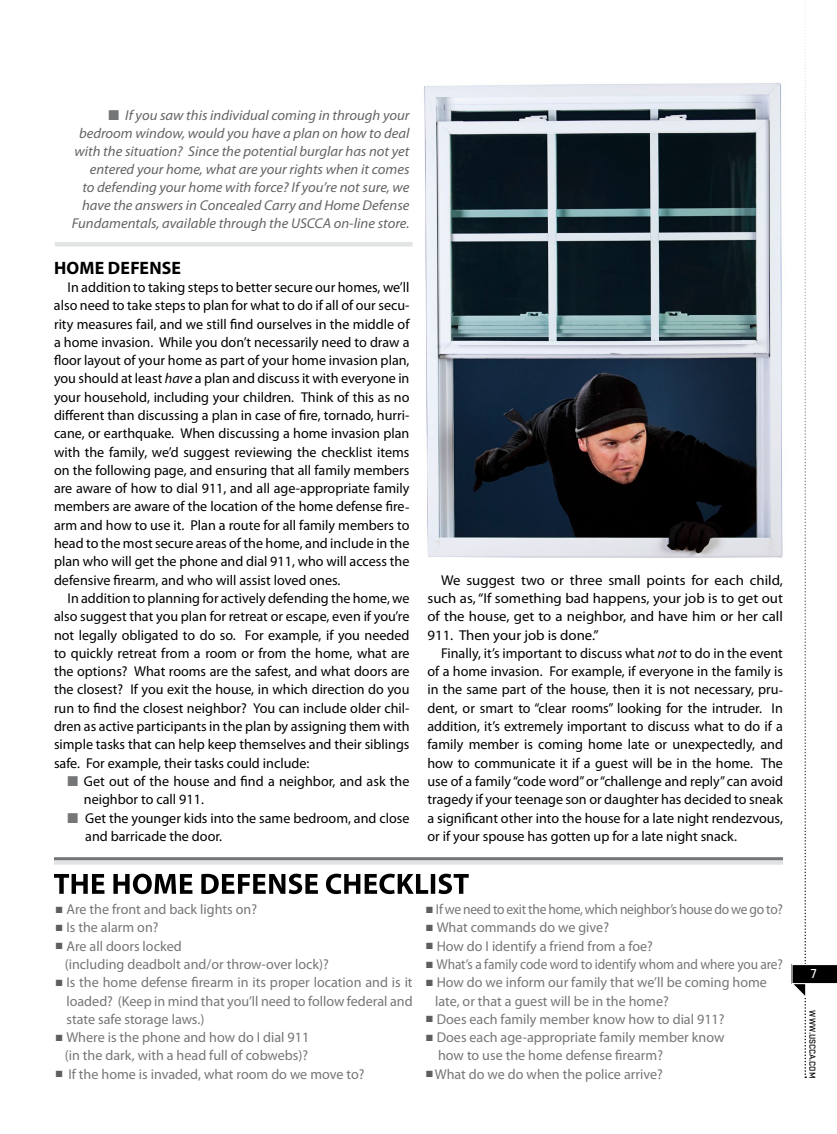
<style>
.page{position:relative;width:837px;height:1134px;background:#fff}
.page>*{position:absolute;margin:0;border:0;box-sizing:border-box;transform-origin:0 0}
.t1{font:700 18px "Myriad Pro";letter-spacing:.01em;color:#000}
.t2{font:14.25px/18.3px "Myriad Pro";color:#000;text-align:justify}
.t3{font:14.25px/18.3px "Myriad Pro";color:#757678}
.t4{font:italic 14.25px/18px "Myriad Pro";color:#636466;text-align:right}
.t5{font:14.25px/18.3px "Myriad Pro";color:#000;text-align:justify;scale:1.04 1}
.t6{font:14.25px "Myriad Pro";letter-spacing:-.02em;color:#757678;scale:.95 1}
.t7{font:14.25px "Myriad Pro";color:#757678;scale:.94 1}
.t8{font:500 13.5px "Stratum 1";color:#fff}
.t9{font:500 9px "Stratum 1";letter-spacing:-.015em;color:#000}
.s1{color:#757678}
.s2{font-style:italic}
.s3{color:#605d5d}
</style>
<div class="page">
<img style="left:424px;top:83px;width:359px;height:475px">
<svg style="left:54px;top:874px;width:415px;height:20px"></svg>
<div style="left:54px;top:857px;width:729px;height:5px;background:#757678"></div>
<div style="left:54px;top:860px;width:729px;height:5px;background:#e2e3e4"></div>
<svg style="left:791px;top:8px;width:46px;height:1070px"></svg>
<div style="left:55px;top:242px;width:358px;height:5px;background:#e2e3e4"></div>
<p class="t4" style="left:72px;top:107px;width:339px"><span class="s1">■</span> If you saw this individual coming in through your bedroom window, would you have a plan on how to deal with the situation? Since the potential burglar has not yet entered your home, what are your rights when it comes<br>to defending your home with force? If you’re not sure, we have the answers in Concealed Carry and Home Defense Fundamentals, available through the USCCA on-line store.</p>
<p class="t1" style="left:54px;top:257px;width:128px">HOME DEFENSE</p>
<p class="t2" style="left:54px;top:278px;width:357px;text-indent:14px">In addition to taking steps to better secure our homes, we’ll also need to take steps to plan for what to do if all of our secu&shy;rity measures fail, and we still find ourselves in the middle of a home invasion. While you don’t necessarily need to draw a floor layout of your home as part of your home invasion plan, you should at least <span class="s2">have</span> a plan and discuss it with everyone in your household, including your children. Think of this as no different than discussing a plan in case of fire, tornado, hurri&shy;cane, or earthquake. When discussing a home invasion plan with the family, we’d suggest reviewing the checklist items on the following page, and ensuring that all family members are aware of how to dial 911, and all age-appropriate family members are aware of the location of the home defense fire&shy;arm and how to use it. Plan a route for all family members to head to the most secure areas of the home, and include in the plan who will get the phone and dial 911, who will access the defensive firearm, and who will assist loved ones.</p>
<p class="t2" style="left:54px;top:589px;width:357px;text-indent:14px">In addition to planning for actively defending the home, we also suggest that you plan for retreat or escape, even if you’re not legally obligated to do so. For example, if you needed to quickly retreat from a room or from the home, what are the options? What rooms are the safest, and what doors are the closest? If you exit the house, in which direction do you run to find the closest neighbor? You can include older chil&shy;dren as active participants in the plan by assigning them with simple tasks that can help keep themselves and their siblings safe. For example, their tasks could include:</p>
<p class="t2" style="left:84px;top:772px;width:327px;text-indent:-16px"><span class="s1">■</span> Get out of the house and find a neighbor, and ask the neighbor to call 911.</p>
<p class="t2" style="left:85px;top:808px;width:326px;text-indent:-18px"><span class="s1">■</span> Get the younger kids into the same bedroom, and close and barricade the door.</p>
<p class="t5" style="left:427px;top:571px;width:343px;text-indent:14px">We suggest two or three small points for each child, such as, “If something bad happens, your job is to get out of the house, get to a neighbor, and have him or her call 911. Then your job is done.”</p>
<p class="t2" style="left:427px;top:644px;width:357px;text-indent:14px">Finally, it’s important to discuss what <span class="s2">not</span> to do in the event of a home invasion. For example, if everyone in the family is in the same part of the house, then it is not necessary, pru&shy;dent, or smart to “clear rooms” looking for the intruder. In addition, it’s extremely important to discuss what to do if a family member is coming home late or unexpectedly, and how to communicate it if a guest will be in the home. The use of a family “code word” or “challenge and reply” can avoid tragedy if your teenage son or daughter has decided to sneak a significant other into the house for a late night rendezvous, or if your spouse has gotten up for a late night snack.</p>
<p class="t3" style="left:56px;top:900px;width:203px"><span class="s3">■</span> Are the front and back lights on?</p>
<p class="t3" style="left:56px;top:918px;width:104px"><span class="s3">■</span> Is the alarm on?</p>
<p class="t3" style="left:65px;top:937px;width:266px;text-indent:-9px"><span class="s3">■</span> Are all doors locked<br>(including deadbolt and/or throw-over lock)?</p>
<p class="t3" style="left:66px;top:973px;width:348px;text-align:justify;text-indent:-11px"><span class="s3">■</span> Is the home defense firearm in its proper location and is it loaded? (Keep in mind that you’ll need to follow federal and state safe storage laws.)</p>
<p class="t3" style="left:56px;top:1028px;width:255px;text-align:center"><span class="s3">■</span> Where is the phone and how do I dial 911 (in the dark, with a head full of cobwebs)?</p>
<p class="t3" style="left:56px;top:1065px;width:310px"><span class="s3">■</span> If the home is invaded, what room do we move to?</p>
<p class="t6" style="left:426px;top:901px;width:377px"><span class="s3">■</span> If we need to exit the home, which neighbor’s house do we go to?</p>
<p class="t3" style="left:426px;top:918px;width:184px"><span class="s3">■</span> What commands do we give?</p>
<p class="t3" style="left:426px;top:937px;width:228px"><span class="s3">■</span> How do I identify a friend from a foe?</p>
<p class="t7" style="left:426px;top:955px;width:381px"><span class="s3">■</span> What’s a family code word to identify whom and where you are?</p>
<p class="t3" style="left:435px;top:973px;width:333px;text-indent:-9px"><span class="s3">■</span> How do we inform our family that we’ll be coming home late, or that a guest will be in the home?</p>
<p class="t3" style="left:426px;top:1010px;width:300px"><span class="s3">■</span> Does each family member know how to dial 911?</p>
<p class="t3" style="left:438px;top:1028px;width:288px;text-indent:-12px"><span class="s3">■</span> Does each age-appropriate family member know how to use the home defense firearm?</p>
<p class="t3" style="left:426px;top:1065px;width:238px"><span class="s3">■</span> What do we do when the police arrive?</p>
<p class="t8" style="left:811px;top:964px;width:7px">7</p>
<p class="t9" style="left:819px;top:1010px;width:69px;rotate:90deg">WWW.USCCA.COM</p>
</div>
